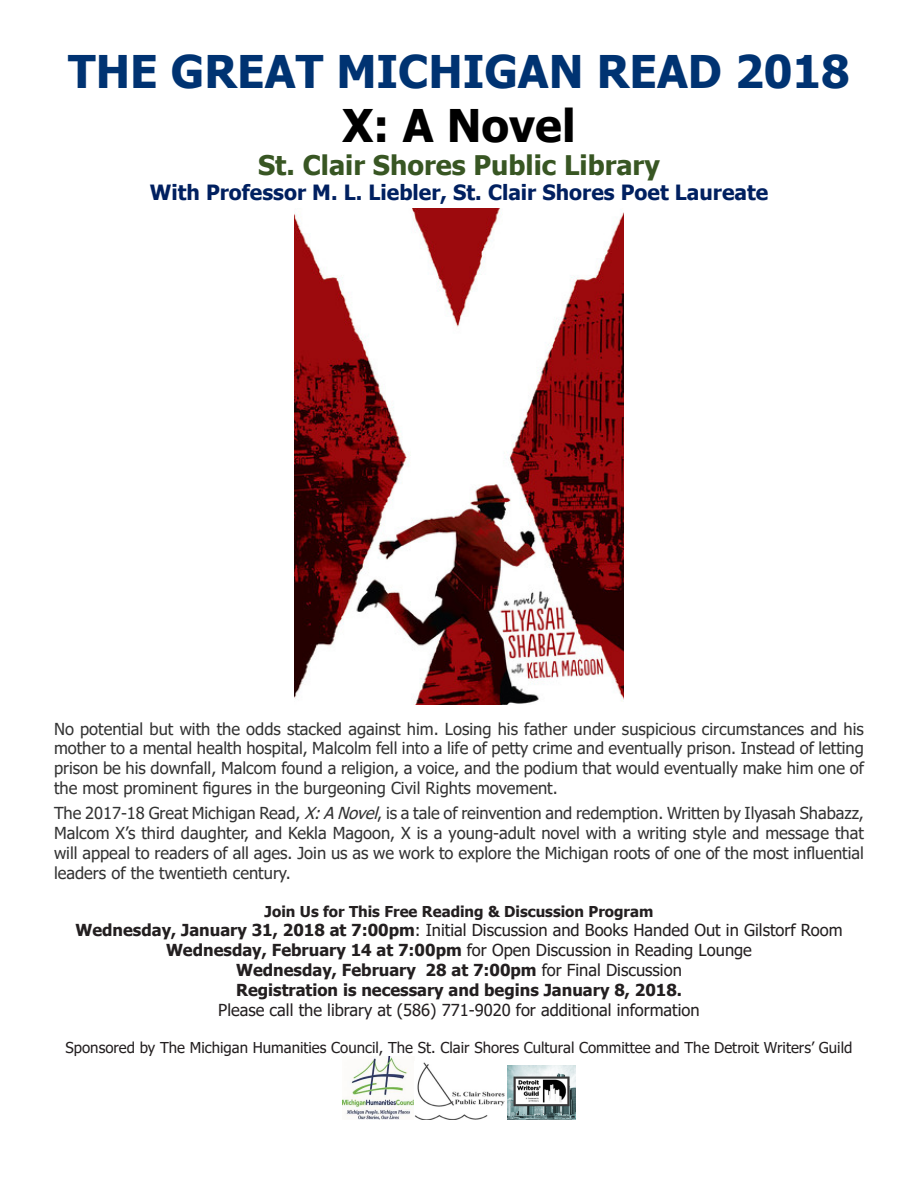
<style>
.page{position:relative;width:918px;height:1188px;background:#fff}
.page>*{position:absolute;margin:0;border:0;box-sizing:border-box;transform-origin:0 0}
.t1{font:700 45px "Tahoma";color:#003372}
.t2{font:700 45px "Tahoma";color:#000}
.t3{font:700 27px "Tahoma";color:#385623}
.t4{font:700 21px "Tahoma";color:#002060}
.t5{font:16.5px/19.8px "Tahoma";color:#333;text-align:justify}
.t6{font:16.5px "Tahoma";color:#231f20}
.t7{font:700 16.5px "Tahoma";color:#231f20}
.t8{font:15px "Tahoma";color:#231f20}
.t9{font:700 15px "Tahoma";color:#231f20}
.s1{font-style:italic}
.s2{font-weight:700}
.s3{font-weight:400}
</style>
<div class="page">
<img style="left:343px;top:1057px;width:72px;height:63px">
<img style="left:415px;top:1062px;width:93px;height:58px">
<img style="left:508px;top:1066px;width:67px;height:54px">
<img style="left:294px;top:208px;width:330px;height:496px">
<p class="t1" style="left:68px;top:40px;width:783px">THE GREAT MICHIGAN READ 2018</p>
<p class="t2" style="left:342px;top:94px;width:235px">X: A Novel</p>
<p class="t3" style="left:258px;top:146px;width:403px">St. Clair Shores Public Library</p>
<p class="t4" style="left:150px;top:178px;width:620px">With Professor M. L. Liebler, St. Clair Shores Poet Laureate</p>
<p class="t5" style="left:54px;top:720px;width:811px">No potential but with the odds stacked against him. Losing his father under suspicious circumstances and his mother to a mental health hospital, Malcolm fell into a life of petty crime and eventually prison. Instead of letting prison be his downfall, Malcom found a religion, a voice, and the podium that would eventually make him one of the most prominent figures in the burgeoning Civil Rights movement.</p>
<p class="t5" style="left:54px;top:804px;width:812px">The 2017-18 Great Michigan Read, <span class="s1">X:ANovel</span>, is a tale of reinvention and redemption. Written by Ilyasah Shabazz, Malcom X’s third daughter, and Kekla Magoon, X is a young-adult novel with a writing style and message that will appeal to readers of all ages. Join us as we work to explore the Michigan roots of one of the most influential leaders of the twentieth century.</p>
<p class="t9" style="left:265px;top:901px;width:390px">Join Us for This Free Reading &amp; Discussion Program</p>
<p class="t6" style="left:75px;top:919px;width:769px"><span class="s2">Wednesday, January 31, 2018 at 7:00pm</span>: Initial Discussion and Books Handed Out in Gilstorf Room</p>
<p class="t6" style="left:166px;top:939px;width:587px"><span class="s2">Wednesday, February 14 at 7:00pm</span> for Open Discussion in Reading Lounge</p>
<p class="t7" style="left:236px;top:958px;width:447px">Wednesday, February 28 at 7:00pm <span class="s3">for Final Discussion</span></p>
<p class="t7" style="left:236px;top:978px;width:448px">Registration is necessary and begins January 8, 2018.</p>
<p class="t6" style="left:218px;top:999px;width:483px">Please call the library at (586) 771-9020 for additional information</p>
<p class="t8" style="left:66px;top:1038px;width:788px">Sponsored by The Michigan Humanities Council, The St. Clair Shores Cultural Committee and The Detroit Writers’ Guild</p>
</div>
